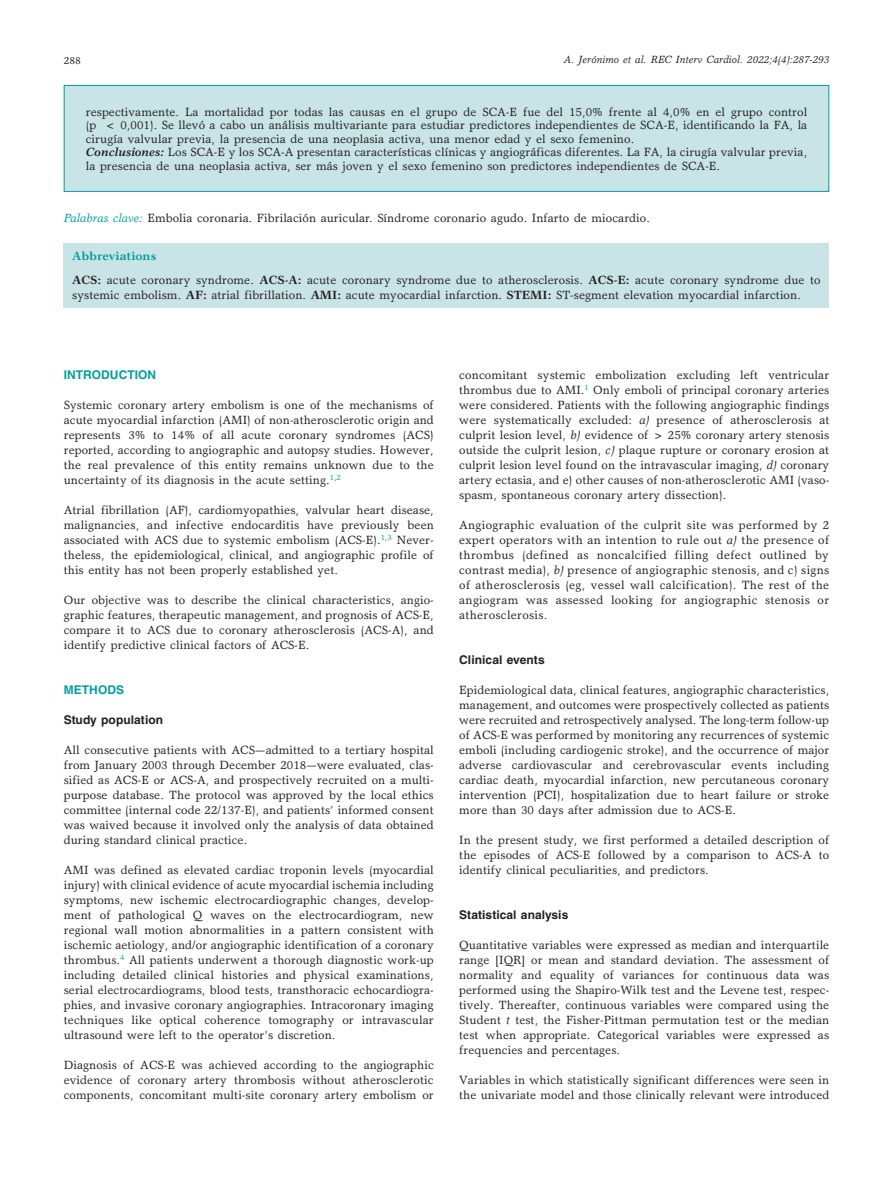
<style>
.page{position:relative;width:893px;height:1191px;background:#fff}
.page>*{position:absolute;margin:0;border:0;box-sizing:border-box;transform-origin:0 0}
.t1{font:12px/15px "Garth Graphic Std";letter-spacing:.005em;color:#231f20;text-align:justify}
.t2{font:700 12px "Helvetica LT Std";letter-spacing:.005em;color:#231f20}
.t3{font:700 12px "Helvetica LT Std";letter-spacing:.005em;color:#009d9d}
.t4{font:italic 10.5px "Garth Graphic Std";letter-spacing:.005em;color:#231f20}
.t5{font:10.5px "Garth Graphic Std";color:#231f20}
.s1{font-weight:700;font-style:italic}
.s2{font-style:italic;color:#009d9d}
.s3{font-weight:700;color:#009d9d}
.s4{font-weight:700}
.s5{font-style:italic}
</style>
<div class="page">
<div style="left:64px;top:243px;width:765px;height:64px;background:#c9e4e6"></div>
<div style="left:64px;top:85px;width:765px;height:106px;background:#c9e4e6"></div>
<div style="left:64px;top:85px;width:765px;height:107px;border:1px solid #009d9d"></div>
<p class="t5" style="left:64px;top:54px;width:19px">288</p>
<p class="t4" style="left:564px;top:53px;width:267px">A. Jerónimo et al. REC Interv Cardiol. 2022;4(4):287-293</p>
<p class="t1" style="left:86px;top:105px;width:723px;line-height:13.5px;text-align:left">respectivamente. La mortalidad por todas las causas en el grupo de SCA-E fue del 15,0% frente al 4,0% en el grupo control (p &lt; 0,001). Se llevó a cabo un análisis multivariante para estudiar predictores independientes de SCA-E, identificando la FA, la cirugía valvular previa, la presencia de una neoplasia activa, una menor edad y el sexo femenino.<br><span class="s1">Conclusiones:</span> Los SCA-E y los SCA-A presentan características clínicas y angiográficas diferentes. La FA, la cirugía valvular previa, la presencia de una neoplasia activa, ser más joven y el sexo femenino son predictores independientes de SCA-E.</p>
<p class="t1" style="left:64px;top:210px;width:588px"><span class="s2">Palabras clave:</span> Embolia coronaria. Fibrilación auricular. Síndrome coronario agudo. Infarto de miocardio.</p>
<p class="t1" style="left:72px;top:244px;width:750px;line-height:23.5px"><span class="s3">Abbreviations<br></span><span class="s4">ACS:</span> acute coronary syndrome. <span class="s4">ACS-A:</span> acute coronary syndrome due to atherosclerosis. <span class="s4">ACS-E:</span> acute coronary syndrome due to</p>
<p class="t1" style="left:72px;top:287px;width:730px">systemic embolism. <span class="s4">AF:</span> atrial fibrillation. <span class="s4">AMI:</span> acute myocardial infarction. <span class="s4">STEMI:</span> ST-segment elevation myocardial infarction.</p>
<p class="t3" style="left:64px;top:367px;width:94px">INTRODUCTION</p>
<p class="t1" style="left:64px;top:397px;width:372px">Systemic coronary artery embolism is one of the mechanisms of acute myocardial infarction (AMI) of non-atherosclerotic origin and represents 3% to 14% of all acute coronary syndromes (ACS) reported, according to angiographic and autopsy studies. However, the real prevalence of this entity remains unknown due to the uncertainty of its diagnosis in the acute setting.<sup>1</sup><sup>,</sup><sup>2</sup></p>
<p class="t1" style="left:64px;top:502px;width:372px">Atrial fibrillation (AF), cardiomyopathies, valvular heart disease, malignancies, and infective endocarditis have previously been associated with ACS due to systemic embolism (ACS-E).<sup>1</sup><sup>,</sup><sup>3</sup> Never&shy;theless, the epidemiological, clinical, and angiographic profile of this entity has not been properly established yet.</p>
<p class="t1" style="left:64px;top:592px;width:372px">Our objective was to describe the clinical characteristics, angio&shy;graphic features, therapeutic management, and prognosis of ACS-E, compare it to ACS due to coronary atherosclerosis (ACS-A), and identify predictive clinical factors of ACS-E.</p>
<p class="t3" style="left:64px;top:682px;width:62px">METHODS</p>
<p class="t2" style="left:64px;top:712px;width:101px">Study population</p>
<p class="t1" style="left:64px;top:742px;width:372px">All consecutive patients with ACS—admitted to a tertiary hospital from January 2003 through December 2018—were evaluated, clas&shy;sified as ACS-E or ACS-A, and prospectively recruited on a multi&shy;purpose database. The protocol was approved by the local ethics committee (internal code 22/137-E), and patients’ informed consent was waived because it involved only the analysis of data obtained during standard clinical practice.</p>
<p class="t1" style="left:64px;top:862px;width:372px">AMI was defined as elevated cardiac troponin levels (myocardial injury) with clinical evidence of acute myocardial ischemia including symptoms, new ischemic electrocardiographic changes, develop&shy;ment of pathological Q waves on the electrocardiogram, new regional wall motion abnormalities in a pattern consistent with ischemic aetiology, and/or angiographic identification of a coronary thrombus.<sup>4</sup> All patients underwent a thorough diagnostic work-up including detailed clinical histories and physical examinations, serial electrocardiograms, blood tests, transthoracic echocardiogra&shy;phies, and invasive coronary angiographies. Intracoronary imaging techniques like optical coherence tomography or intravascular ultrasound were left to the operator’s discretion.</p>
<p class="t1" style="left:64px;top:1057px;width:372px">Diagnosis of ACS-E was achieved according to the angiographic evidence of coronary artery thrombosis without atherosclerotic components, concomitant multi-site coronary artery embolism or</p>
<p class="t1" style="left:459px;top:367px;width:372px">concomitant systemic embolization excluding left ventricular thrombus due to AMI.<sup>1</sup> Only emboli of principal coronary arteries were considered. Patients with the following angiographic findings were systematically excluded: <span class="s5">a)</span> presence of atherosclerosis at culprit lesion level, <span class="s5">b)</span> evidence of &gt; 25% coronary artery stenosis outside the culprit lesion, <span class="s5">c)</span> plaque rupture or coronary erosion at culprit lesion level found on the intravascular imaging, <span class="s5">d)</span> coronary artery ectasia, and e) other causes of non-atherosclerotic AMI (vaso&shy;spasm, spontaneous coronary artery dissection).</p>
<p class="t1" style="left:459px;top:517px;width:372px">Angiographic evaluation of the culprit site was performed by 2 expert operators with an intention to rule out <span class="s5">a)</span> the presence of thrombus (defined as noncalcified filling defect outlined by contrast media), <span class="s5">b)</span> presence of angiographic stenosis, and c) signs of atherosclerosis (eg, vessel wall calcification). The rest of the angiogram was assessed looking for angiographic stenosis or atherosclerosis.</p>
<p class="t2" style="left:459px;top:652px;width:87px">Clinical events</p>
<p class="t1" style="left:459px;top:682px;width:372px">Epidemiological data, clinical features, angiographic characteristics, management, and outcomes were prospectively collected as patients were recruited and retrospectively analysed. The long-term follow-up of ACS-E was performed by monitoring any recurrences of systemic emboli (including cardiogenic stroke), and the occurrence of major adverse cardiovascular and cerebrovascular events including cardiac death, myocardial infarction, new percutaneous coronary intervention (PCI), hospitalization due to heart failure or stroke more than 30 days after admission due to ACS-E.</p>
<p class="t1" style="left:459px;top:832px;width:372px">In the present study, we first performed a detailed description of the episodes of ACS-E followed by a comparison to ACS-A to identify clinical peculiarities, and predictors.</p>
<p class="t2" style="left:459px;top:907px;width:111px">Statistical analysis</p>
<p class="t1" style="left:459px;top:937px;width:372px">Quantitative variables were expressed as median and interquartile range [IQR] or mean and standard deviation. The assessment of normality and equality of variances for continuous data was performed using the Shapiro-Wilk test and the Levene test, respec&shy;tively. Thereafter, continuous variables were compared using the Student <span class="s5">t</span> test, the Fisher-Pittman permutation test or the median test when appropriate. Categorical variables were expressed as frequencies and percentages.</p>
<p class="t1" style="left:459px;top:1072px;width:372px">Variables in which statistically significant differences were seen in the univariate model and those clinically relevant were introduced</p>
</div>
